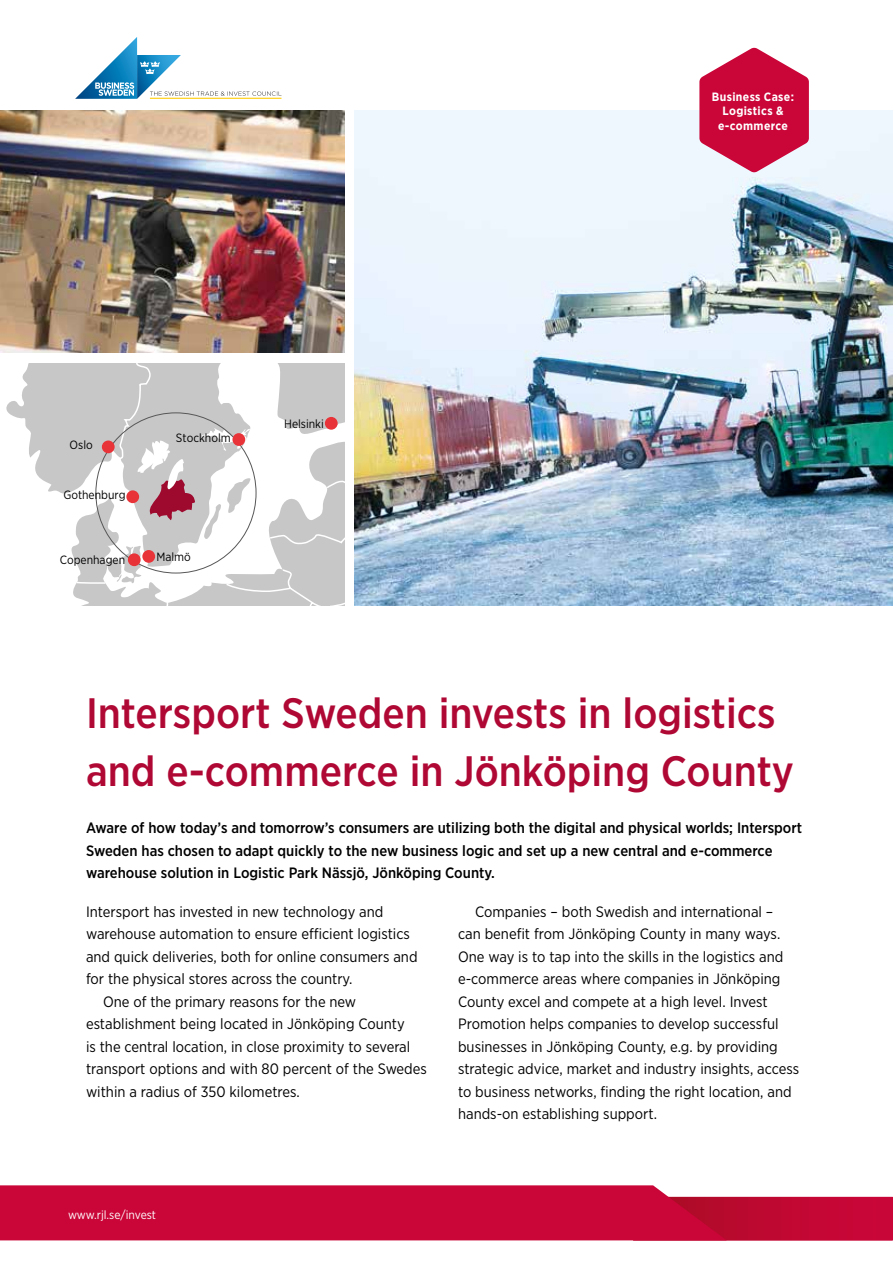
<style>
.page{position:relative;width:893px;height:1263px;background:#fff}
.page>*{position:absolute;margin:0;border:0;box-sizing:border-box;transform-origin:0 0}
.t1{font:500 42.45px/57.6px "Gotham Narrow";color:#b00835}
.t2{font:15px/22.5px "Gotham Narrow";color:#000}
.t3{font:500 15px/22.5px "Gotham Narrow";color:#000}
.t4{font:12px "Gotham Narrow";color:#000}
.t5{font:12px "Gotham Narrow";letter-spacing:-.005em;color:#fff}
.t6{font:700 12px/14.2px "Gotham Narrow";letter-spacing:.03em;color:#fff;text-align:center}
</style>
<div class="page">
<svg style="left:6px;top:363px;width:69px;height:234px"></svg>
<svg style="left:75px;top:363px;width:269px;height:242px"></svg>
<div style="left:102px;top:440px;width:13px;height:13px;background:#e83338;border-radius:50%"></div>
<div style="left:232px;top:433px;width:13px;height:13px;background:#e83338;border-radius:50%"></div>
<div style="left:128px;top:553px;width:13px;height:13px;background:#e83338;border-radius:50%"></div>
<div style="left:126px;top:490px;width:13px;height:13px;background:#e83338;border-radius:50%"></div>
<div style="left:325px;top:417px;width:13px;height:13px;background:#e83338;border-radius:50%"></div>
<div style="left:142px;top:550px;width:13px;height:13px;background:#e83338;border-radius:50%"></div>
<img style="left:354px;top:111px;width:539px;height:494px">
<svg style="left:75px;top:37px;width:206px;height:62px"></svg>
<svg style="left:0;top:1185px;width:893px;height:55px;background:#cb1443"></svg>
<svg style="left:699px;top:48px;width:110px;height:125px;background:#d44168"></svg>
<img style="left:0;top:111px;width:344px;height:242px">
<p class="t4" style="left:70px;top:438px;width:25px">Oslo</p>
<p class="t4" style="left:63px;top:487px;width:64px">Gothenburg</p>
<p class="t4" style="left:176px;top:430px;width:56px">Stockholm</p>
<p class="t4" style="left:60px;top:553px;width:67px">Copenhagen</p>
<p class="t4" style="left:156px;top:549px;width:36px">Malmö</p>
<p class="t4" style="left:284px;top:416px;width:41px">Helsinki</p>
<p class="t6" style="left:712px;top:90px;width:84px">Business Case:<br>Logistics &amp; e-commerce</p>
<h1 class="t1" style="left:86px;top:684px;width:709px">Intersport Sweden invests in logistics and e-commerce in Jönköping County</h1>
<p class="t3" style="left:86px;top:816px;width:718px">Aware of how today’s and tomorrow’s consumers are utilizing both the digital and physical worlds; Intersport<br>Sweden has chosen to adapt quickly to the new business logic and set up a new central and e-commerce warehouse solution in Logistic Park Nässjö, Jönköping County.</p>
<p class="t2" style="left:86px;top:900px;width:299px">Intersport has invested in new technology and</p>
<p class="t2" style="left:86px;top:922px;width:325px">warehouse automation to ensure efficient logistics</p>
<p class="t2" style="left:86px;top:945px;width:333px">and quick deliveries, both for online consumers and</p>
<p class="t2" style="left:86px;top:967px;width:268px">for the physical stores across the country.</p>
<p class="t2" style="left:103px;top:990px;width:255px">One of the primary reasons for the new</p>
<p class="t2" style="left:86px;top:1012px;width:320px">establishment being located in Jönköping County</p>
<p class="t2" style="left:86px;top:1035px;width:326px">is the central location, in close proximity to several</p>
<p class="t2" style="left:86px;top:1057px;width:342px">transport options and with 80 percent of the Swedes</p>
<p class="t2" style="left:86px;top:1080px;width:215px">within a radius of 350 kilometres.</p>
<p class="t2" style="left:458px;top:900px;width:343px;text-indent:17px">Companies – both Swedish and international – can benefit from Jönköping County in many ways.<br>One way is to tap into the skills in the logistics and e-commerce areas where companies in Jönköping County excel and compete at a high level. Invest Promotion helps companies to develop successful businesses in Jönköping County, e.g. by providing strategic advice, market and industry insights, access to business networks, finding the right location, and hands-on establishing support.</p>
<p class="t5" style="left:68px;top:1207px;width:89px">www.rjl.se/invest</p>
<p class="t5" style="left:63px;top:1212px;width:89px">www.rjl.se/invest</p>
</div>
